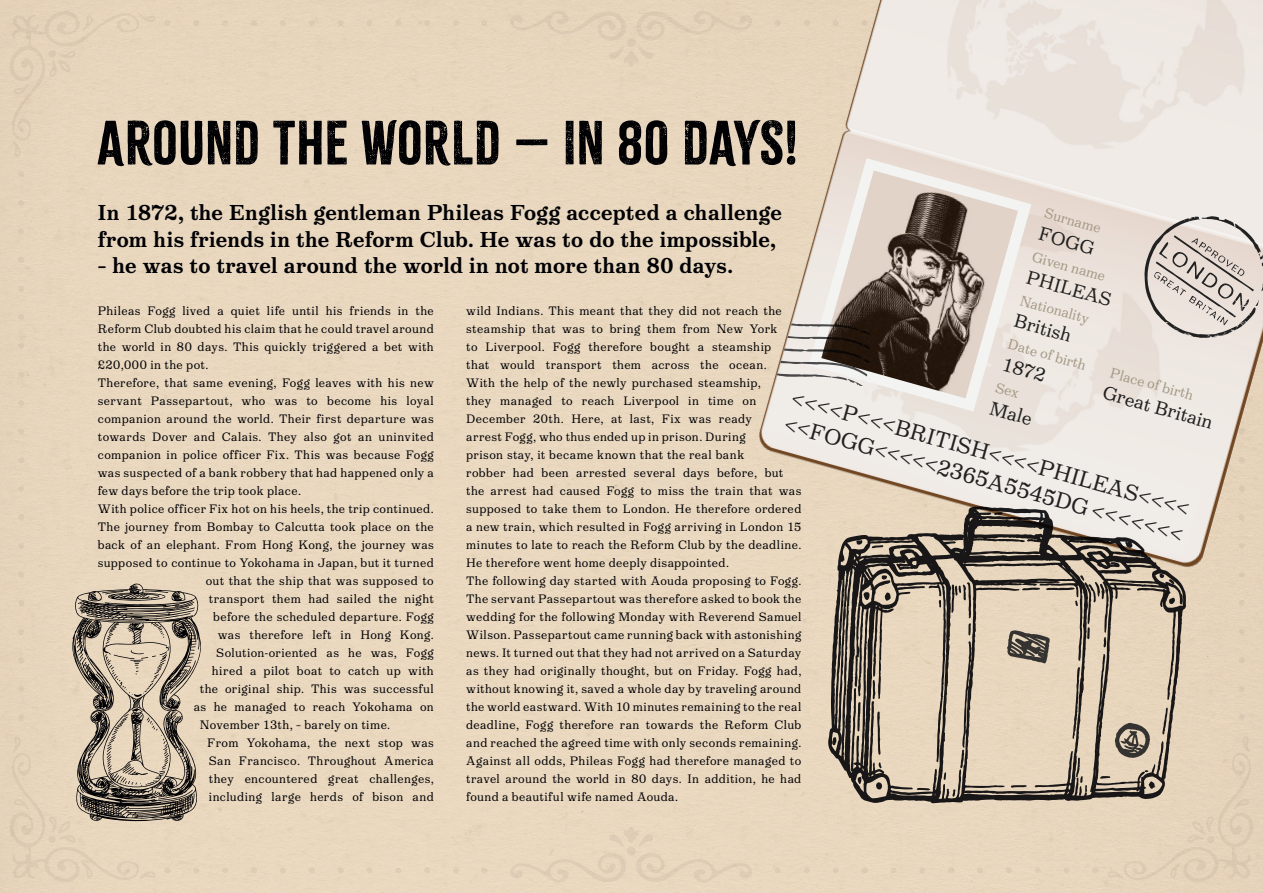
<style>
.page{position:relative;width:1263px;height:893px;background:#e8d4be}
.page>*{position:absolute;margin:0;border:0;box-sizing:border-box;transform-origin:0 0}
.t1{font:54.75px "Citrus Gothic";letter-spacing:.01em;color:#010104}
.t2{font:300 22.2px "Victorian Orchid";color:#212121}
.t3{font:600 21.45px "Victorian Orchid";letter-spacing:.015em;color:#010104}
.t4{font:300 18.9px "Victorian Orchid";color:#212121}
.t5{font:300 14.1px "Victorian Orchid";color:#a69a85}
.t6{font:300 12.15px/18px "Victorian Orchid";letter-spacing:.035em;color:#010104;text-align:justify}
</style>
<div class="page">
<svg style="left:510px;top:9px;width:227px;height:57px"></svg>
<svg style="left:338px;top:21px;width:5px;height:5px"></svg>
<svg style="left:281px;top:21px;width:5px;height:5px"></svg>
<svg style="left:251px;top:20px;width:6px;height:6px"></svg>
<svg style="left:453px;top:21px;width:6px;height:5px"></svg>
<svg style="left:424px;top:20px;width:6px;height:6px"></svg>
<svg style="left:309px;top:21px;width:6px;height:5px"></svg>
<svg style="left:396px;top:20px;width:5px;height:5px"></svg>
<svg style="left:367px;top:20px;width:5px;height:6px"></svg>
<svg style="left:193px;top:20px;width:6px;height:6px"></svg>
<svg style="left:164px;top:20px;width:6px;height:6px"></svg>
<svg style="left:223px;top:21px;width:5px;height:5px"></svg>
<svg style="left:19px;top:257px;width:5px;height:5px"></svg>
<svg style="left:18px;top:314px;width:6px;height:6px"></svg>
<svg style="left:18px;top:343px;width:6px;height:6px"></svg>
<svg style="left:18px;top:171px;width:6px;height:6px"></svg>
<svg style="left:18px;top:286px;width:6px;height:6px"></svg>
<svg style="left:18px;top:200px;width:6px;height:6px"></svg>
<svg style="left:18px;top:229px;width:6px;height:5px"></svg>
<svg style="left:18px;top:400px;width:6px;height:6px"></svg>
<svg style="left:18px;top:457px;width:6px;height:6px"></svg>
<svg style="left:18px;top:429px;width:6px;height:5px"></svg>
<svg style="left:18px;top:372px;width:6px;height:7px"></svg>
<svg style="left:18px;top:486px;width:5px;height:6px"></svg>
<svg style="left:18px;top:514px;width:6px;height:6px"></svg>
<svg style="left:19px;top:544px;width:5px;height:5px"></svg>
<svg style="left:10px;top:11px;width:145px;height:146px"></svg>
<svg style="left:511px;top:827px;width:241px;height:55px"></svg>
<svg style="left:978px;top:868px;width:5px;height:5px"></svg>
<svg style="left:862px;top:868px;width:6px;height:5px"></svg>
<svg style="left:481px;top:20px;width:6px;height:6px"></svg>
<img style="left:737px;top:0;width:526px;height:602px">
<svg style="left:808px;top:158px;width:223px;height:253px;background:#ebe2da"></svg>
<img style="left:821px;top:170px;width:197px;height:228px">
<svg style="left:1144px;top:216px;width:119px;height:133px;background:#d2c9c2"></svg>
<svg style="left:769px;top:317px;width:103px;height:69px;background:#a29992"></svg>
<svg style="left:10px;top:572px;width:191px;height:310px"></svg>
<svg style="left:827px;top:506px;width:359px;height:297px"></svg>
<svg style="left:877px;top:711px;width:3px;height:44px"></svg>
<svg style="left:873px;top:680px;width:2px;height:19px"></svg>
<svg style="left:917px;top:788px;width:13px;height:2px"></svg>
<svg style="left:939px;top:600px;width:2px;height:8px"></svg>
<svg style="left:878px;top:762px;width:4px;height:6px"></svg>
<svg style="left:960px;top:750px;width:4px;height:18px"></svg>
<svg style="left:952px;top:789px;width:3px;height:8px"></svg>
<svg style="left:943px;top:772px;width:3px;height:8px"></svg>
<svg style="left:951px;top:582px;width:20px;height:54px"></svg>
<svg style="left:857px;top:702px;width:4px;height:30px"></svg>
<svg style="left:884px;top:592px;width:7px;height:9px"></svg>
<svg style="left:882px;top:575px;width:5px;height:5px"></svg>
<svg style="left:872px;top:545px;width:11px;height:3px"></svg>
<svg style="left:876px;top:782px;width:6px;height:7px"></svg>
<svg style="left:994px;top:512px;width:8px;height:3px"></svg>
<svg style="left:856px;top:540px;width:6px;height:5px"></svg>
<svg style="left:863px;top:592px;width:6px;height:8px"></svg>
<svg style="left:832px;top:737px;width:5px;height:8px"></svg>
<svg style="left:857px;top:777px;width:4px;height:7px"></svg>
<svg style="left:1005px;top:571px;width:248px;height:312px"></svg>
<svg style="left:995px;top:382px;width:24px;height:16px"></svg>
<p class="t1" style="left:98px;top:108px;width:702px">AROUND THE WORLD – IN 80 DAYS!</p>
<p class="t3" style="left:98px;top:199px;width:686px">In 1872, the English gentleman Phileas Fogg accepted a challenge</p>
<p class="t3" style="left:98px;top:225px;width:680px">from his friends in the Reform Club. He was to do the impossible,</p>
<p class="t3" style="left:98px;top:251px;width:637px">– he was to travel around the world in not more than 80 days.</p>
<p class="t6" style="left:98px;top:301px;width:338px">Phileas Fogg lived a quiet life until his friends in the Reform Club doubted his claim that he could travel around the world in 80 days. This quickly triggered a bet with £20,000 in the pot.</p>
<p class="t6" style="left:98px;top:373px;width:338px">Therefore, that same evening, Fogg leaves with his new servant Passepartout, who was to become his loyal companion around the world. Their first departure was towards Dover and Calais. They also got an uninvited companion in police officer Fix. This was because Fogg was suspected of a bank robbery that had happened only a few days before the trip took place.</p>
<p class="t6" style="left:98px;top:499px;width:337px">With police officer Fix hot on his heels, the trip continued.</p>
<p class="t6" style="left:98px;top:517px;width:338px">The journey from Bombay to Calcutta took place on the</p>
<p class="t6" style="left:98px;top:535px;width:338px">back of an elephant. From Hong Kong, the journey was</p>
<p class="t6" style="left:98px;top:553px;width:337px">supposed to continue to Yokohama in Japan, but it turned</p>
<p class="t6" style="left:206px;top:571px;width:229px">out that the ship that was supposed to</p>
<p class="t6" style="left:209px;top:589px;width:227px">transport them had sailed the night</p>
<p class="t6" style="left:213px;top:607px;width:222px">before the scheduled departure. Fogg</p>
<p class="t6" style="left:218px;top:625px;width:217px">was therefore left in Hong Kong.</p>
<p class="t6" style="left:216px;top:643px;width:219px">Solution-oriented as he was, Fogg</p>
<p class="t6" style="left:212px;top:661px;width:223px">hired a pilot boat to catch up with</p>
<p class="t6" style="left:200px;top:679px;width:236px">the original ship. This was successful</p>
<p class="t6" style="left:194px;top:697px;width:241px">as he managed to reach Yokohama on</p>
<p class="t6" style="left:200px;top:715px;width:192px">November 13th, – barely on time.</p>
<p class="t6" style="left:207px;top:733px;width:228px">From Yokohama, the next stop was San Francisco. Throughout America they encountered great challenges, including large herds of bison and</p>
<p class="t5" style="left:1047px;top:204px;width:60px;rotate:16deg">Surname</p>
<p class="t4" style="left:1042px;top:221px;width:59px;rotate:16deg">FOGG</p>
<p class="t5" style="left:1035px;top:247px;width:77px;rotate:16deg">Given name</p>
<p class="t4" style="left:1030px;top:265px;width:89px;rotate:16deg">PHILEAS</p>
<p class="t5" style="left:1023px;top:291px;width:73px;rotate:16deg">Nationality</p>
<p class="t6" style="left:466px;top:301px;width:317px;text-align:left">wild Indians. This meant that they did not reach the steamship that was to bring them from New York to Liverpool. Fogg therefore bought a steamship that would transport them across the ocean.<br>With the help of the newly purchased steamship, they managed to reach Liverpool in time on December 20th. Here, at last, Fix was ready</p>
<p class="t4" style="left:1018px;top:308px;width:60px;rotate:16deg">British</p>
<p class="t5" style="left:1011px;top:335px;width:82px;rotate:16deg">Date of birth</p>
<p class="t4" style="left:1006px;top:352px;width:46px;rotate:16deg">1872</p>
<p class="t5" style="left:1113px;top:363px;width:87px;rotate:16deg">Place of birth</p>
<p class="t4" style="left:1107px;top:380px;width:115px;rotate:16deg">Great Britain</p>
<p class="t2" style="left:796px;top:383px;width:414px;rotate:16deg">&lt;&lt;&lt;&lt;P&lt;&lt;&lt;BRITISH&lt;&lt;&lt;&lt;PHILEAS&lt;&lt;&lt;&lt;</p>
<p class="t4" style="left:994px;top:396px;width:45px;rotate:16deg">Male</p>
<p class="t6" style="left:786px;top:409px;width:17px">t o</p>
<p class="t6" style="left:466px;top:427px;width:337px;text-align:left">arrest Fogg, who thus ended up in prison. During<br>prison stay, it became known that the real bank<br>robber had been arrested several days before, but the arrest had caused Fogg to miss the train that was supposed to take them to London. He therefore ordered a new train, which resulted in Fogg arriving in London 15 minutes to late to reach the Reform Club by the deadline.<br>He therefore went home deeply disappointed.</p>
<p class="t6" style="left:466px;top:571px;width:337px">The following day started with Aouda proposing to Fogg.<br>The servant Passepartout was therefore asked to book the wedding for the following Monday with Reverend Samuel Wilson. Passepartout came running back with astonishing news. It turned out that they had not arrived on a Saturday as they had originally thought, but on Friday. Fogg had, without knowing it, saved a whole day by traveling around the world eastward. With 10 minutes remaining to the real deadline, Fogg therefore ran towards the Reform Club and reached the agreed time with only seconds remaining.<br>Against all odds, Phileas Fogg had therefore managed to travel around the world in 80 days. In addition, he had found a beautiful wife named Aouda.</p>
<p class="t2" style="left:789px;top:408px;width:415px;rotate:16deg">&lt;&lt;FOGG&lt;&lt;&lt;&lt;&lt;2365A5545DG &lt;&lt;&lt;&lt;&lt;&lt;&lt;</p>
</div>
